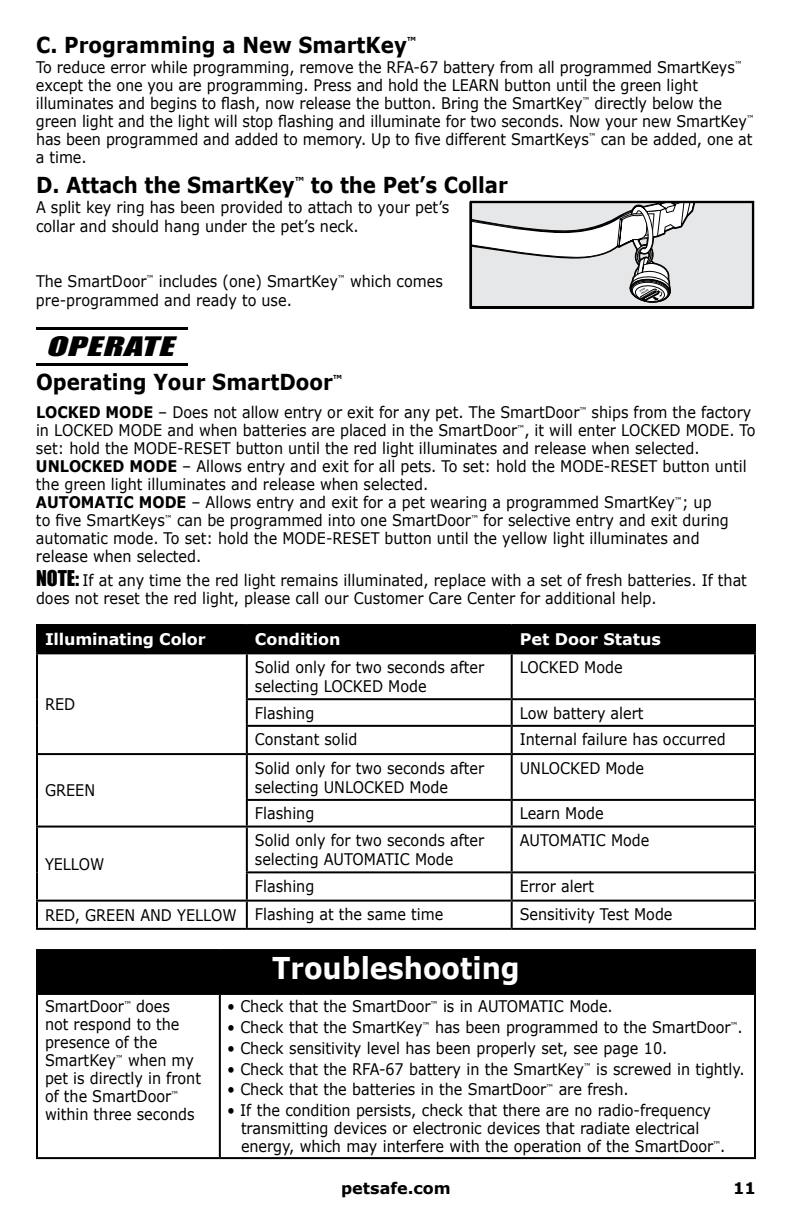
<style>
.page{position:relative;width:792px;height:1224px;background:#fff}
.page>*{position:absolute;margin:0;border:0;box-sizing:border-box;transform-origin:0 0}
.t1{font:700 30px "Verdana";color:#fff;scale:.9 1}
.t2{font:italic 24.6px "Impact";color:#000;scale:1.5 1}
.t3{font:700 22px "Verdana";color:#000;scale:.9 1}
.t4{font:16px/18px "Verdana";color:#000;scale:.9 1}
.t5{font:700 16px "Verdana";color:#fff}
.t6{font:700 16px "Verdana";color:#000}
.s1{font-weight:700}
.s2{font-family:"Impact";font-size:20px}
</style>
<div class="page">
<svg style="left:470px;top:201px;width:284px;height:108px"></svg>
<hr style="left:36px;top:328px;width:152px;height:2px;background:#000">
<hr style="left:36px;top:363px;width:152px;height:2px;background:#000">
<div style="left:38px;top:626px;width:716px;height:26px;background:#000"></div>
<hr style="left:36px;top:624px;width:211px;height:2px;background:#000">
<hr style="left:36px;top:626px;width:2px;height:26px;background:#000">
<hr style="left:247px;top:624px;width:265px;height:2px;background:#000">
<hr style="left:246px;top:626px;width:2px;height:26px;background:#000">
<hr style="left:512px;top:624px;width:244px;height:2px;background:#000">
<hr style="left:511px;top:626px;width:2px;height:26px;background:#000">
<hr style="left:754px;top:626px;width:2px;height:26px;background:#000">
<hr style="left:36px;top:652px;width:211px;height:2px;background:#000">
<hr style="left:36px;top:654px;width:2px;height:45px;background:#000">
<hr style="left:247px;top:652px;width:265px;height:2px;background:#000">
<hr style="left:246px;top:654px;width:2px;height:44px;background:#000">
<hr style="left:512px;top:652px;width:244px;height:2px;background:#000">
<hr style="left:511px;top:654px;width:2px;height:44px;background:#000">
<hr style="left:754px;top:654px;width:2px;height:44px;background:#000">
<hr style="left:36px;top:699px;width:2px;height:27px;background:#000">
<hr style="left:246px;top:698px;width:266px;height:2px;background:#000">
<hr style="left:246px;top:700px;width:2px;height:25px;background:#000">
<hr style="left:512px;top:698px;width:244px;height:2px;background:#000">
<hr style="left:511px;top:700px;width:2px;height:25px;background:#000">
<hr style="left:754px;top:700px;width:2px;height:25px;background:#000">
<hr style="left:36px;top:726px;width:2px;height:27px;background:#000">
<hr style="left:246px;top:725px;width:266px;height:2px;background:#000">
<hr style="left:246px;top:727px;width:2px;height:26px;background:#000">
<hr style="left:512px;top:725px;width:244px;height:2px;background:#000">
<hr style="left:511px;top:727px;width:2px;height:26px;background:#000">
<hr style="left:754px;top:727px;width:2px;height:26px;background:#000">
<hr style="left:36px;top:753px;width:211px;height:2px;background:#000">
<hr style="left:36px;top:755px;width:2px;height:45px;background:#000">
<hr style="left:247px;top:753px;width:265px;height:2px;background:#000">
<hr style="left:246px;top:755px;width:2px;height:44px;background:#000">
<hr style="left:512px;top:753px;width:244px;height:2px;background:#000">
<hr style="left:511px;top:755px;width:2px;height:44px;background:#000">
<hr style="left:754px;top:755px;width:2px;height:44px;background:#000">
<hr style="left:36px;top:800px;width:2px;height:26px;background:#000">
<hr style="left:246px;top:799px;width:266px;height:2px;background:#000">
<hr style="left:246px;top:801px;width:2px;height:25px;background:#000">
<hr style="left:512px;top:799px;width:244px;height:2px;background:#000">
<hr style="left:511px;top:801px;width:2px;height:25px;background:#000">
<hr style="left:754px;top:801px;width:2px;height:25px;background:#000">
<hr style="left:36px;top:826px;width:211px;height:2px;background:#000">
<hr style="left:36px;top:828px;width:2px;height:44px;background:#000">
<hr style="left:247px;top:826px;width:265px;height:2px;background:#000">
<hr style="left:246px;top:828px;width:2px;height:43px;background:#000">
<hr style="left:512px;top:826px;width:244px;height:2px;background:#000">
<hr style="left:511px;top:828px;width:2px;height:43px;background:#000">
<hr style="left:754px;top:828px;width:2px;height:43px;background:#000">
<hr style="left:36px;top:872px;width:2px;height:28px;background:#000">
<hr style="left:246px;top:871px;width:266px;height:2px;background:#000">
<hr style="left:246px;top:873px;width:2px;height:27px;background:#000">
<hr style="left:512px;top:871px;width:244px;height:2px;background:#000">
<hr style="left:511px;top:873px;width:2px;height:27px;background:#000">
<hr style="left:754px;top:873px;width:2px;height:27px;background:#000">
<hr style="left:36px;top:900px;width:211px;height:2px;background:#000">
<hr style="left:36px;top:902px;width:2px;height:26px;background:#000">
<hr style="left:247px;top:900px;width:265px;height:2px;background:#000">
<hr style="left:246px;top:902px;width:2px;height:26px;background:#000">
<hr style="left:512px;top:900px;width:244px;height:2px;background:#000">
<hr style="left:511px;top:902px;width:2px;height:26px;background:#000">
<hr style="left:754px;top:902px;width:2px;height:26px;background:#000">
<hr style="left:36px;top:928px;width:211px;height:2px;background:#000">
<hr style="left:247px;top:928px;width:265px;height:2px;background:#000">
<hr style="left:512px;top:928px;width:244px;height:2px;background:#000">
<div style="left:37px;top:950px;width:718px;height:44px;background:#000"></div>
<hr style="left:36px;top:949px;width:184px;height:2px;background:#000">
<hr style="left:36px;top:951px;width:2px;height:42px;background:#000">
<hr style="left:220px;top:949px;width:536px;height:2px;background:#000">
<hr style="left:754px;top:951px;width:2px;height:42px;background:#000">
<hr style="left:36px;top:993px;width:184px;height:2px;background:#000">
<hr style="left:36px;top:995px;width:2px;height:162px;background:#000">
<hr style="left:220px;top:993px;width:536px;height:2px;background:#000">
<hr style="left:219px;top:995px;width:2px;height:162px;background:#000">
<hr style="left:754px;top:995px;width:2px;height:162px;background:#000">
<hr style="left:36px;top:1157px;width:184px;height:2px;background:#000">
<hr style="left:220px;top:1157px;width:536px;height:2px;background:#000">
<h3 class="t3" style="left:36px;top:31px;width:424px">C. Programming a New SmartKey<sup>™</sup></h3>
<p class="t4" style="left:36px;top:58px;width:799px">To reduce error while programming, remove the RFA-67 battery from all programmed SmartKeys<sup>™ </sup>except the one you are programming. Press and hold the LEARN button until the green light illuminates and begins to flash, now release the button. Bring the SmartKey<sup>™</sup> directly below the green light and the light will stop flashing and illuminate for two seconds. Now your new SmartKey<sup>™ </sup>has been programmed and added to memory. Up to five different SmartKeys<sup>™</sup> can be added, one at a time.</p>
<h3 class="t3" style="left:36px;top:171px;width:526px">D. Attach the SmartKey<sup>™</sup> to the Pet’s Collar</h3>
<p class="t4" style="left:36px;top:198px;width:461px;line-height:19.2px">A split key ring has been provided to attach to your pet’s collar and should hang under the pet’s neck.</p>
<p class="t4" style="left:36px;top:271px;width:454px;line-height:19.2px">The SmartDoor<sup>™</sup> includes (one) SmartKey<sup>™</sup> which comes pre-programmed and ready to use.</p>
<h2 class="t2" style="left:46px;top:328px;width:93px">OPERATE</h2>
<h3 class="t3" style="left:36px;top:368px;width:342px">Operating Your SmartDoor<sup>™</sup></h3>
<p class="t4" style="left:36px;top:403px;width:801px"><span class="s1">LOCKED MODE</span> – Does not allow entry or exit for any pet. The SmartDoor<sup>™</sup> ships from the factory in LOCKED MODE and when batteries are placed in the SmartDoor<sup>™</sup>, it will enter LOCKED MODE. To set: hold the MODE-RESET button until the red light illuminates and release when selected.<br><span class="s1">UNLOCKED MODE</span> – Allows entry and exit for all pets. To set: hold the MODE-RESET button until the green light illuminates and release when selected.<br><span class="s1">AUTOMATIC MODE</span> – Allows entry and exit for a pet wearing a programmed SmartKey<sup>™</sup>; up<br>to five SmartKeys<sup>™</sup> can be programmed into one SmartDoor<sup>™</sup> for selective entry and exit during automatic mode. To set: hold the MODE-RESET button until the yellow light illuminates and<br>release when selected.</p>
<p class="t4" style="left:36px;top:571px;width:791px"><span class="s2">NOTE:</span> If at any time the red light remains illuminated, replace with a set of fresh batteries. If that does not reset the red light, please call our Customer Care Center for additional help.</p>
<p class="t5" style="left:45px;top:629px;width:162px">Illuminating Color</p>
<p class="t5" style="left:255px;top:629px;width:87px">Condition</p>
<p class="t5" style="left:520px;top:629px;width:143px">Pet Door Status</p>
<p class="t4" style="left:45px;top:695px;width:35px">RED</p>
<p class="t4" style="left:45px;top:782px;width:57px">GREEN</p>
<p class="t4" style="left:255px;top:658px;width:256px;line-height:19.2px">Solid only for two seconds after selecting LOCKED Mode</p>
<p class="t4" style="left:520px;top:658px;width:116px">LOCKED Mode</p>
<p class="t4" style="left:255px;top:704px;width:68px">Flashing</p>
<p class="t4" style="left:520px;top:704px;width:139px">Low battery alert</p>
<p class="t4" style="left:255px;top:731px;width:116px">Constant solid</p>
<p class="t4" style="left:520px;top:731px;width:230px">Internal failure has occurred</p>
<p class="t4" style="left:255px;top:758px;width:256px;line-height:19.2px">Solid only for two seconds after selecting UNLOCKED Mode</p>
<p class="t4" style="left:520px;top:759px;width:140px">UNLOCKED Mode</p>
<p class="t4" style="left:255px;top:805px;width:68px">Flashing</p>
<p class="t4" style="left:520px;top:805px;width:95px">Learn Mode</p>
<p class="t4" style="left:255px;top:831px;width:256px;line-height:19.2px">Solid only for two seconds after selecting AUTOMATIC Mode</p>
<p class="t4" style="left:520px;top:831px;width:146px">AUTOMATIC Mode</p>
<p class="t4" style="left:255px;top:877px;width:68px">Flashing</p>
<p class="t4" style="left:520px;top:877px;width:84px">Error alert</p>
<p class="t4" style="left:45px;top:906px;width:444px">RED, GREEN AND YELLOW Flashing at the same time</p>
<p class="t4" style="left:520px;top:906px;width:171px">Sensitivity Test Mode</p>
<h1 class="t1" style="left:272px;top:948px;width:277px">Troubleshooting</h1>
<p class="t4" style="left:45px;top:997px;width:175px">SmartDoor<sup>™</sup> does<br>not respond to the presence of the<br>SmartKey<sup>™</sup> when my pet is directly in front of the SmartDoor<sup>™ </sup>within three seconds</p>
<p class="t4" style="left:227px;top:997px;width:430px">• Check that the SmartDoor<sup>™</sup> is in AUTOMATIC Mode.</p>
<p class="t4" style="left:45px;top:855px;width:68px">YELLOW</p>
<p class="t4" style="left:227px;top:1018px;width:575px">• Check that the SmartKey<sup>™</sup> has been programmed to the SmartDoor<sup>™</sup>.</p>
<p class="t4" style="left:227px;top:1039px;width:491px">• Check sensitivity level has been properly set, see page 10.</p>
<p class="t4" style="left:227px;top:1060px;width:577px">• Check that the RFA-67 battery in the SmartKey<sup>™</sup> is screwed in tightly.</p>
<p class="t4" style="left:227px;top:1081px;width:448px">• Check that the batteries in the SmartDoor<sup>™</sup> are fresh.</p>
<p class="t4" style="left:241px;top:1102px;width:540px;text-indent:-14px">• If the condition persists, check that there are no radio-frequency transmitting devices or electronic devices that radiate electrical energy, which may interfere with the operation of the SmartDoor<sup>™</sup>.</p>
<p class="t6" style="left:341px;top:1178px;width:111px">petsafe.com</p>
<p class="t6" style="left:733px;top:1178px;width:24px">11</p>
</div>
